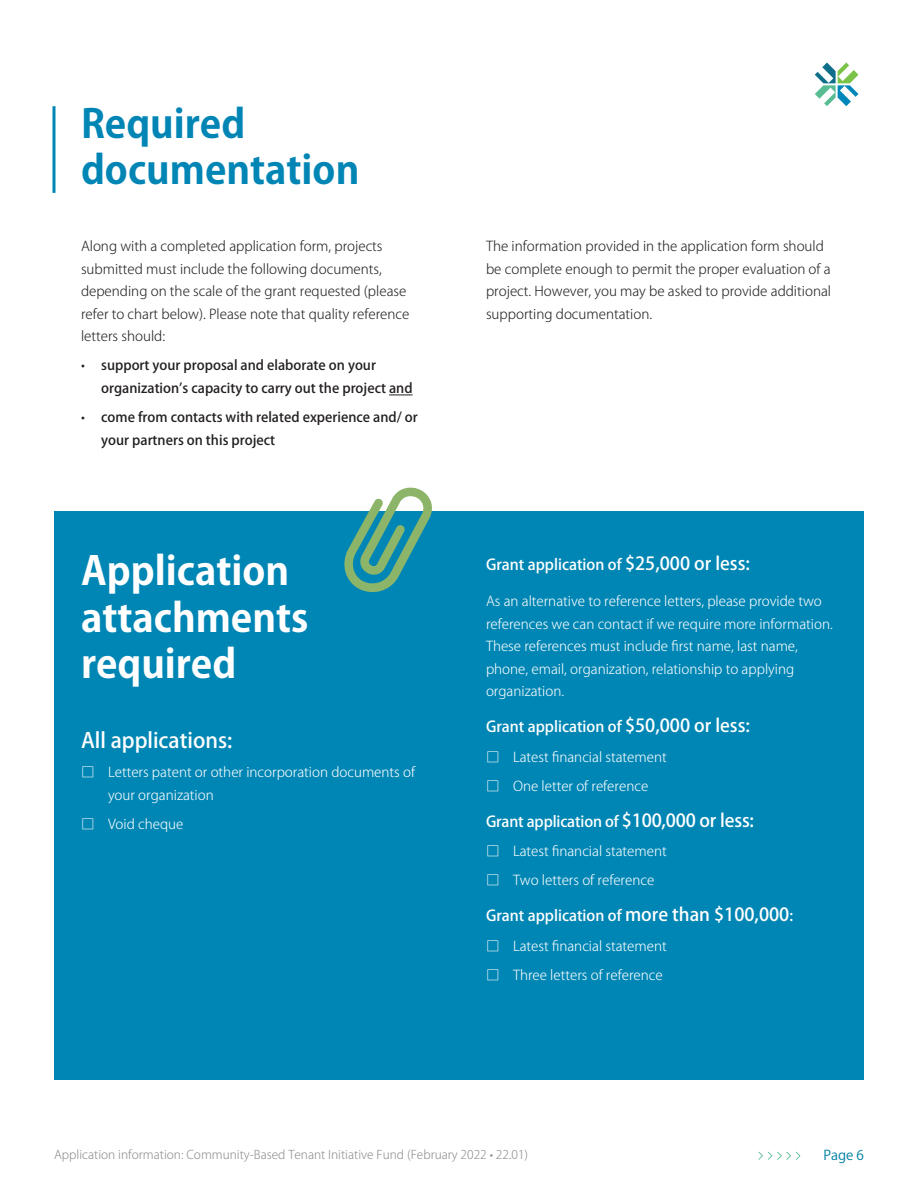
<style>
.page{position:relative;width:918px;height:1188px;background:#fff}
.page>*{position:absolute;margin:0;border:0;box-sizing:border-box;transform-origin:0 0}
.t1{font:700 39px/46.8px "Koz Go Pro";color:#fff}
.t2{font:700 39px/46.8px "Koz Go Pro";color:#0085b5}
.Paragraph_body_text{font:500 21px "Koz Go Pro";color:#fff}
.Paragraph_body_text-2{font:500 15px "Koz Go Pro";color:#fff}
.Paragraph_body_text-3{font:300 13.5px/22.5px "Koz Go Pro";color:#fff}
.Paragraph_body_text-4{font:300 13.5px/22.5px "Koz Go Pro";color:#231f20}
.t3{font:500 13.5px/22.5px "Koz Go Pro";color:#231f20}
.t4{font:13.5px "Koz Go Pro";color:#0080a3}
.t5{font:300 12px "Koz Go Pro";color:#8b8d90}
.s1{font-weight:300}
.s2{font-weight:500}
.s3{font-size:18px}
</style>
<div class="page">
<svg style="left:815px;top:63px;width:43px;height:43px"></svg>
<svg style="left:758px;top:1152px;width:42px;height:8px"></svg>
<div style="left:54px;top:512px;width:810px;height:568px;background:#0086b4"></div>
<svg style="left:389px;top:395px;width:24px;height:1px"></svg>
<svg style="left:343px;top:487px;width:90px;height:105px"></svg>
<svg style="left:52px;top:106px;width:4px;height:87px"></svg>
<p class="t2" style="left:81px;top:102px;width:280px">Required documentation</p>
<p class="Paragraph_body_text-4" style="left:81px;top:235px;width:330px">Along with a completed application form, projects submitted must include the following documents, depending on the scale of the grant requested (please refer to chart below). Please note that quality reference letters should:</p>
<p class="t3" style="left:101px;top:355px;width:313px;text-indent:-20px"><span class="s1">•</span> support your proposal and elaborate on your organization’s capacity to carry out the project and</p>
<p class="t3" style="left:101px;top:407px;width:318px;text-indent:-20px"><span class="s1">•</span> come from contacts with related experience and/ or your partners on this project</p>
<p class="t1" style="left:81px;top:549px;width:229px">Application attachments required</p>
<p class="Paragraph_body_text" style="left:81px;top:727px;width:153px">All applications:</p>
<p class="Paragraph_body_text-3" style="left:108px;top:761px;width:309px;text-indent:-27px"><span class="s2">□</span> Letters patent or other incorporation documents of your organization</p>
<p class="Paragraph_body_text-3" style="left:81px;top:813px;width:104px"><span class="s2">□</span> Void cheque</p>
<p class="Paragraph_body_text-4" style="left:486px;top:235px;width:347px">The information provided in the application form should be complete enough to permit the proper evaluation of a project. However, you may be asked to provide additional supporting documentation.</p>
<p class="Paragraph_body_text-2" style="left:486px;top:555px;width:265px">Grant application of <span class="s3">$25,000 or less:</span></p>
<p class="Paragraph_body_text-3" style="left:486px;top:590px;width:348px">As an alternative to reference letters, please provide two references we can contact if we require more information.<br>These references must include first name, last name, phone, email, organization, relationship to applying organization.</p>
<p class="Paragraph_body_text-2" style="left:486px;top:717px;width:265px">Grant application of <span class="s3">$50,000 or less:</span></p>
<p class="Paragraph_body_text-3" style="left:486px;top:746px;width:182px"><span class="s2">□</span> Latest financial statement</p>
<p class="Paragraph_body_text-3" style="left:486px;top:775px;width:164px"><span class="s2">□</span> One letter of reference</p>
<p class="Paragraph_body_text-2" style="left:486px;top:812px;width:270px">Grant application of <span class="s3">$100,000 or less:</span></p>
<p class="Paragraph_body_text-3" style="left:486px;top:840px;width:182px"><span class="s2">□</span> Latest financial statement</p>
<p class="Paragraph_body_text-3" style="left:486px;top:869px;width:170px"><span class="s2">□</span> Two letters of reference</p>
<p class="Paragraph_body_text-2" style="left:486px;top:906px;width:309px">Grant application of <span class="s3">more than $100,000</span>:</p>
<p class="Paragraph_body_text-3" style="left:486px;top:935px;width:182px"><span class="s2">□</span> Latest financial statement</p>
<p class="Paragraph_body_text-3" style="left:486px;top:964px;width:178px"><span class="s2">□</span> Three letters of reference</p>
<p class="t5" style="left:54px;top:1147px;width:476px">Application information: Community-Based Tenant Initiative Fund (February 2022 • 22.01)</p>
<p class="t4" style="left:823px;top:1146px;width:42px">Page 6</p>
</div>
